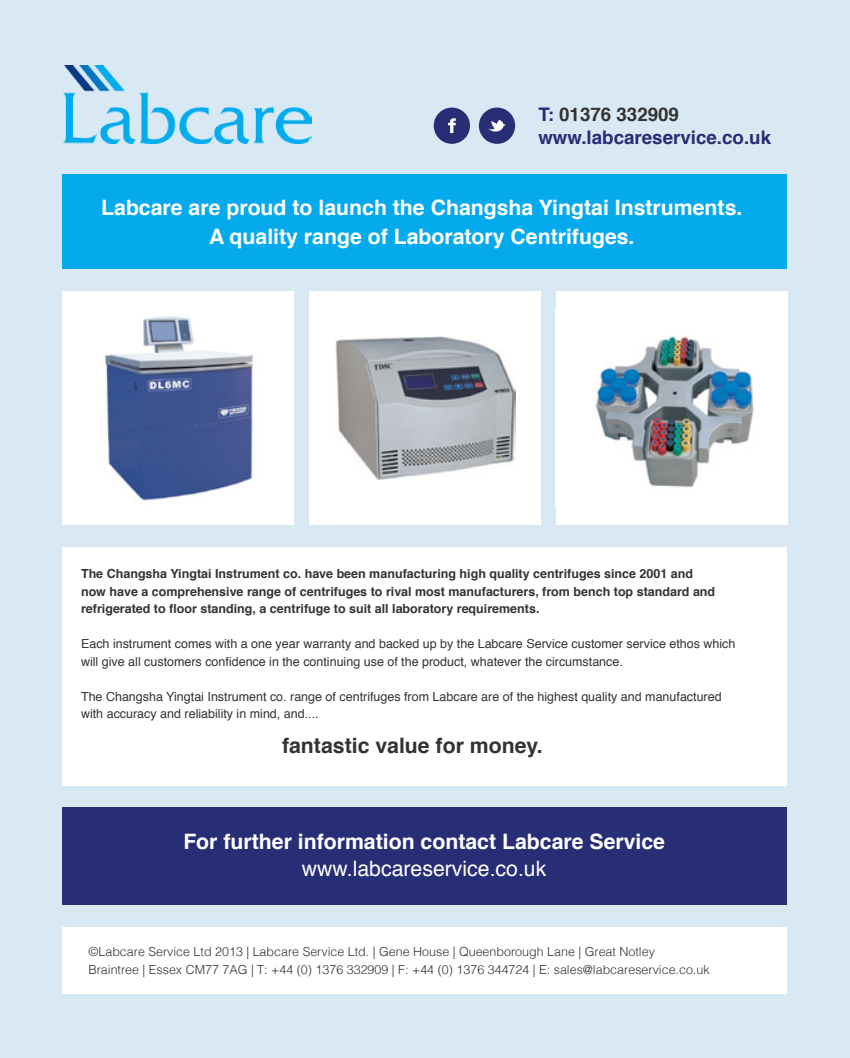
<style>
.page{position:relative;width:850px;height:1058px;background:#fff}
.page>*{position:absolute;margin:0;border:0;box-sizing:border-box;transform-origin:0 0}
.t1{font:700 21.25px/28.8px "Helvetica";color:#fff;text-align:center}
.t2{font:21.25px "Helvetica";color:#fff}
.t3{font:700 21.25px "Helvetica";color:#333}
.t4{font:700 18.75px/22.5px "Helvetica";color:#272e76}
.t5{font:12.5px/17.5px "Helvetica";color:#333}
.t6{font:700 12.5px/17.5px "Helvetica";color:#333}
.t7{font:300 12.5px/17.5px "Helvetica";color:#333}
.s1{color:#333}
</style>
<div class="page">
<div style="left:0;top:0;width:850px;height:1057px;background:#d9e9f4"></div>
<img style="left:62px;top:65px;width:249px;height:79px">
<div style="left:434px;top:107px;width:36px;height:37px;background:#272e76;border-radius:50%"></div>
<div style="left:479px;top:107px;width:36px;height:37px;background:#272e76;border-radius:50%"></div>
<svg style="left:448px;top:118px;width:8px;height:15px"></svg>
<svg style="left:489px;top:119px;width:17px;height:13px"></svg>
<div style="left:62px;top:174px;width:726px;height:95px;background:#05aaec"></div>
<div style="left:62px;top:807px;width:726px;height:97px;background:#272e76"></div>
<div style="left:62px;top:927px;width:726px;height:67px;background:#fff"></div>
<div style="left:62px;top:547px;width:726px;height:238px;background:#fff"></div>
<div style="left:62px;top:291px;width:232px;height:233px;background:#fff"></div>
<img style="left:104px;top:316px;width:149px;height:185px">
<div style="left:309px;top:291px;width:232px;height:233px;background:#fff"></div>
<img style="left:335px;top:336px;width:180px;height:143px">
<div style="left:556px;top:291px;width:232px;height:233px;background:#fff"></div>
<img style="left:595px;top:336px;width:159px;height:152px">
<h2 class="t4" style="left:538px;top:104px;width:234px">T: <span class="s1">01376 332909 </span>www.labcareservice.co.uk</h2>
<h1 class="t1" style="left:101px;top:193px;width:643px">Labcare are proud to launch the Changsha Yingtai Instruments.<br>A quality range of Laboratory Centrifuges.</h1>
<p class="t6" style="left:81px;top:565px;width:636px">The Changsha Yingtai Instrument co. have been manufacturing high quality centrifuges since 2001 and now have a comprehensive range of centrifuges to rival most manufacturers, from bench top standard and refrigerated to floor standing, a centrifuge to suit all laboratory requirements.</p>
<p class="t5" style="left:81px;top:635px;width:656px">Each instrument comes with a one year warranty and backed up by the Labcare Service customer service ethos which will give all customers confidence in the continuing use of the product, whatever the circumstance.</p>
<p class="t5" style="left:81px;top:688px;width:642px">The Changsha Yingtai Instrument co. range of centrifuges from Labcare are of the highest quality and manufactured with accuracy and reliability in mind, and....</p>
<h1 class="t3" style="left:282px;top:728px;width:262px">fantastic value for money.</h1>
<h1 class="t1" style="left:183px;top:827px;width:483px">For further information contact Labcare Service</h1>
<h1 class="t2" style="left:302px;top:852px;width:246px">www.labcareservice.co.uk</h1>
<p class="t7" style="left:88px;top:941px;width:623px">©Labcare Service Ltd 2013 | Labcare Service Ltd. | Gene House | Queenborough Lane | Great Notley<br>Braintree | Essex CM77 7AG | T: +44 (0) 1376 332909 | F: +44 (0) 1376 344724 | E: sales@labcareservice.co.uk</p>
</div>
